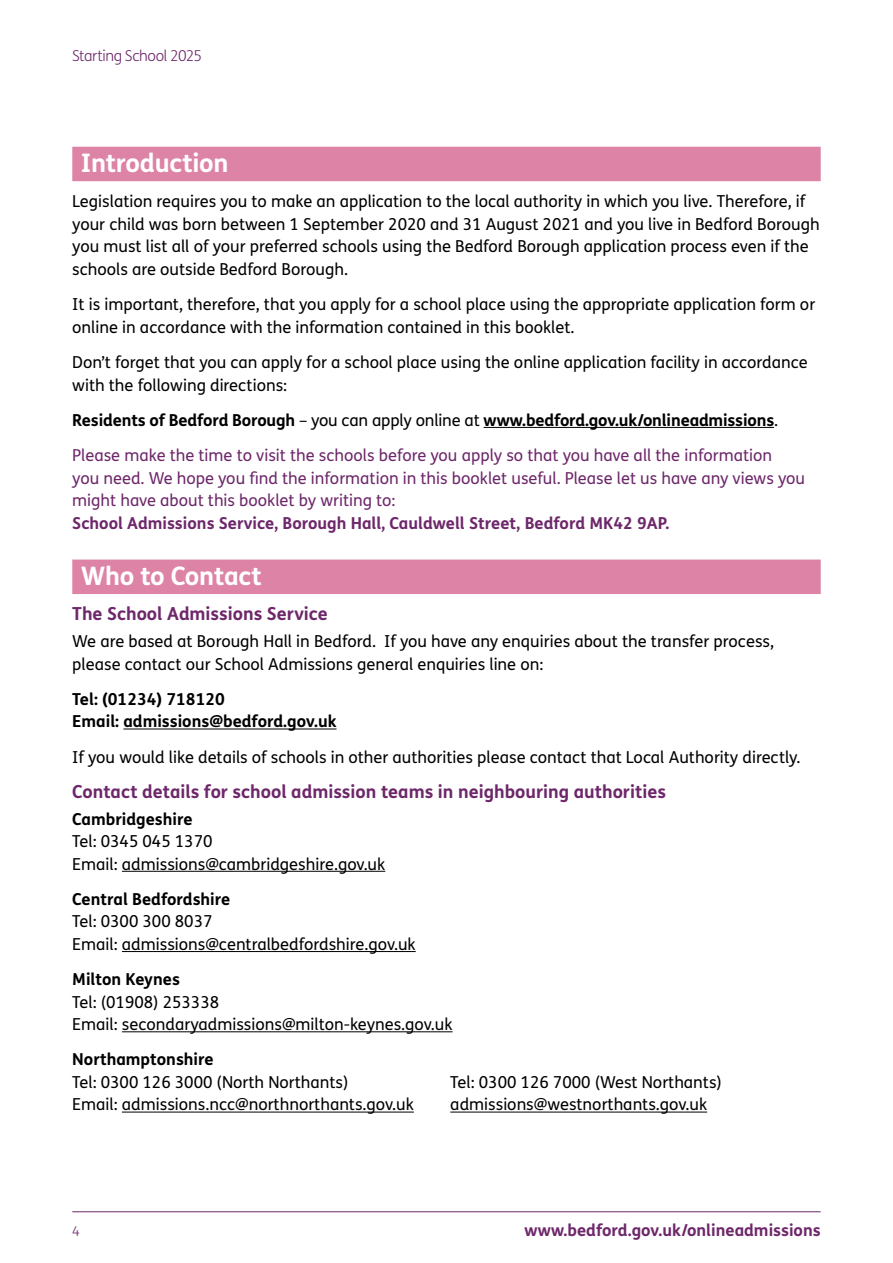
<style>
.page{position:relative;width:893px;height:1263px;background:#fff}
.page>*{position:absolute;margin:0;border:0;box-sizing:border-box;transform-origin:0 0}
.Heading_1{font:700 25.5px "FS Me Pro";letter-spacing:-.01em;color:#fff}
.heading_3{font:700 18px "FS Me Pro";color:#6d276a}
.Body_Text{font:16.5px/22.5px "FS Me Pro";color:#000}
.purple_body{font:16.5px/22.5px "FS Me Pro";color:#6d276a}
.Body_Text-2{font:700 16.5px/22.5px "FS Me Pro";letter-spacing:-.01em;color:#000}
.t1{font:700 16.5px "FS Me Pro";color:#6d276a}
.t2{font:300 15px "FS Me Pro";letter-spacing:-.03em;color:#6d276a}
.t3{font:300 13.5px "FS Me Pro";color:#6d276a}
.s1{font-weight:400}
.s2{font-weight:700}
</style>
<div class="page">
<hr style="left:72px;top:1211px;width:749px;height:1px;background:#6d276a">
<div style="left:72px;top:147px;width:749px;height:34px;background:#dd83a6"></div>
<hr style="left:484px;top:427px;width:290px;height:1px;background:#000">
<div style="left:72px;top:559px;width:749px;height:35px;background:#dd83a6"></div>
<hr style="left:123px;top:728px;width:213px;height:1px;background:#000">
<hr style="left:122px;top:871px;width:263px;height:1px;background:#000">
<hr style="left:122px;top:951px;width:294px;height:1px;background:#000">
<hr style="left:122px;top:1031px;width:331px;height:1px;background:#000">
<hr style="left:122px;top:1112px;width:292px;height:1px;background:#000">
<hr style="left:450px;top:1112px;width:257px;height:1px;background:#000">
<p class="t2" style="left:72px;top:45px;width:131px">Starting School 2025</p>
<p class="Heading_1" style="left:81px;top:143px;width:149px">Introduction</p>
<p class="Body_Text" style="left:72px;top:190px;width:749px">Legislation requires you to make an application to the local authority in which you live. Therefore, if your child was born between 1 September 2020 and 31 August 2021 and you live in Bedford Borough you must list all of your preferred schools using the Bedford Borough application process even if the schools are outside Bedford Borough.</p>
<p class="Body_Text" style="left:72px;top:293px;width:744px">It is important, therefore, that you apply for a school place using the appropriate application form or online in accordance with the information contained in this booklet.</p>
<p class="Body_Text" style="left:72px;top:351px;width:737px">Don’t forget that you can apply for a school place using the online application facility in accordance with the following directions:</p>
<p class="Body_Text-2" style="left:72px;top:408px;width:707px">Residents of Bedford Borough <span class="s1">– you can apply online at</span> www.bedford.gov.uk/onlineadmissions<span class="s1">.</span></p>
<p class="purple_body" style="left:72px;top:444px;width:734px">Please make the time to visit the schools before you apply so that you have all the information<br>you need. We hope you find the information in this booklet useful. Please let us have any views you might have about this booklet by writing to:<br><span class="s2">School Admissions Service, Borough Hall, Cauldwell Street, Bedford MK42 9AP.</span></p>
<p class="Heading_1" style="left:81px;top:556px;width:183px">Who to Contact</p>
<p class="heading_3" style="left:72px;top:600px;width:257px">The School Admissions Service</p>
<p class="Body_Text" style="left:72px;top:630px;width:703px">We are based at Borough Hall in Bedford. If you have any enquiries about the transfer process, please contact our School Admissions general enquiries line on:</p>
<p class="Body_Text-2" style="left:72px;top:687px;width:266px">Tel: (01234) 718120<br>Email: admissions@bedford.gov.uk</p>
<p class="Body_Text" style="left:72px;top:745px;width:729px">If you would like details of schools in other authorities please contact that Local Authority directly.</p>
<p class="heading_3" style="left:72px;top:777px;width:595px">Contact details for school admission teams in neighbouring authorities</p>
<p class="Body_Text" style="left:72px;top:807px;width:315px"><span class="s2">Cambridgeshire<br></span>Tel: 0345 045 1370<br>Email: admissions@cambridgeshire.gov.uk</p>
<p class="Body_Text" style="left:72px;top:887px;width:345px"><span class="s2">Central Bedfordshire<br></span>Tel: 0300 300 8037<br>Email: admissions@centralbedfordshire.gov.uk</p>
<p class="Body_Text" style="left:72px;top:968px;width:382px"><span class="s2">Milton Keynes<br></span>Tel: (01908) 253338<br>Email: secondaryadmissions@milton-keynes.gov.uk</p>
<p class="Body_Text" style="left:72px;top:1048px;width:278px"><span class="s2">Northamptonshire<br></span>Tel: 0300 126 3000 (North Northants)</p>
<p class="Body_Text" style="left:450px;top:1070px;width:273px">Tel: 0300 126 7000 (West Northants)</p>
<p class="Body_Text" style="left:72px;top:1093px;width:343px">Email: admissions.ncc@northnorthants.gov.uk</p>
<p class="Body_Text" style="left:450px;top:1093px;width:258px">admissions@westnorthants.gov.uk</p>
<p class="t3" style="left:72px;top:1222px;width:9px">4</p>
<p class="t1" style="left:524px;top:1217px;width:298px">www.bedford.gov.uk/onlineadmissions</p>
</div>
